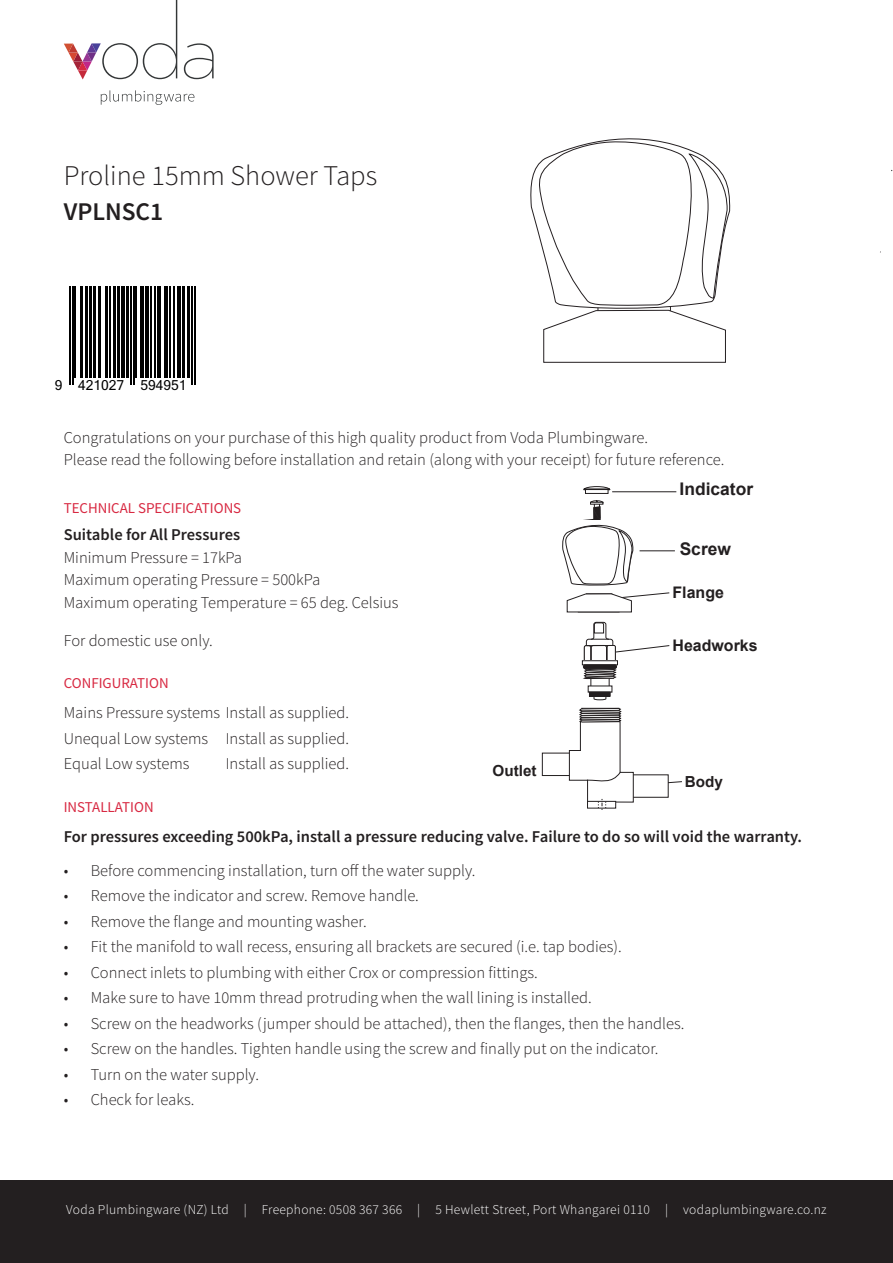
<style>
.page{position:relative;width:893px;height:1263px;background:#fff}
.page>*{position:absolute;margin:0;border:0;box-sizing:border-box;transform-origin:0 0}
.t1{font:300 28.5px "Source Sans Pro";color:#231f20}
.t2{font:600 25.5px "Source Sans Pro";color:#231f20}
.t3{font:700 17.4px "Arial";color:#231f20}
.t4{font:300 16.5px/22.5px "Source Sans Pro";color:#231f20}
.t5{font:600 16.5px "Source Sans Pro";color:#231f20}
.t6{font:700 15.9px "Arial";color:#231f20}
.t7{font:700 15.3px "Arial";color:#231f20}
.Sub_Heading{font:15px "Source Sans Pro";color:#d82942}
.t8{font:13.8px "Microsoft Sans Serif";color:#000}
.t9{font:300 13.5px "Source Sans Pro";letter-spacing:.02em;color:#fff}
</style>
<div class="page">
<hr style="left:69px;top:286px;width:2px;height:99px;background:#000">
<hr style="left:72px;top:286px;width:1px;height:99px;background:#000">
<hr style="left:75px;top:286px;width:1px;height:92px;background:#000">
<hr style="left:80px;top:286px;width:3px;height:92px;background:#000">
<hr style="left:85px;top:286px;width:3px;height:92px;background:#000">
<hr style="left:89px;top:286px;width:3px;height:92px;background:#000">
<hr style="left:93px;top:286px;width:3px;height:92px;background:#000">
<hr style="left:99px;top:286px;width:2px;height:92px;background:#000">
<hr style="left:105px;top:286px;width:3px;height:92px;background:#000">
<hr style="left:109px;top:286px;width:1px;height:92px;background:#000">
<hr style="left:113px;top:286px;width:3px;height:92px;background:#000">
<hr style="left:117px;top:286px;width:3px;height:92px;background:#000">
<hr style="left:121px;top:286px;width:4px;height:92px;background:#000">
<hr style="left:126px;top:286px;width:3px;height:92px;background:#000">
<hr style="left:130px;top:286px;width:2px;height:99px;background:#000">
<hr style="left:133px;top:286px;width:1px;height:99px;background:#000">
<hr style="left:136px;top:286px;width:1px;height:92px;background:#000">
<hr style="left:140px;top:286px;width:4px;height:92px;background:#000">
<hr style="left:145px;top:286px;width:4px;height:92px;background:#000">
<hr style="left:150px;top:286px;width:2px;height:92px;background:#000">
<hr style="left:154px;top:286px;width:2px;height:92px;background:#000">
<hr style="left:157px;top:286px;width:4px;height:92px;background:#000">
<hr style="left:164px;top:286px;width:4px;height:92px;background:#000">
<hr style="left:169px;top:286px;width:1px;height:92px;background:#000">
<hr style="left:173px;top:286px;width:1px;height:92px;background:#000">
<hr style="left:177px;top:286px;width:4px;height:92px;background:#000">
<hr style="left:182px;top:286px;width:3px;height:92px;background:#000">
<hr style="left:188px;top:286px;width:2px;height:92px;background:#000">
<hr style="left:192px;top:286px;width:1px;height:99px;background:#000">
<hr style="left:194px;top:286px;width:1px;height:99px;background:#000">
<div style="left:0;top:1180px;width:893px;height:83px;background:#231f20"></div>
<svg style="left:184px;top:43px;width:30px;height:36px"></svg>
<svg style="left:64px;top:0;width:113px;height:79px"></svg>
<svg style="left:101px;top:90px;width:93px;height:15px"></svg>
<svg style="left:562px;top:500px;width:72px;height:86px"></svg>
<svg style="left:583px;top:486px;width:28px;height:4px"></svg>
<div style="left:585px;top:489px;width:23px;height:5px;border:1px solid #231f20"></div>
<hr style="left:612px;top:491px;width:64px;height:1px;background:#231f20">
<hr style="left:640px;top:551px;width:35px;height:1px;background:#231f20">
<div style="left:542px;top:753px;width:44px;height:23px;border:1px solid #231f20"></div>
<svg style="left:569px;top:708px;width:113px;height:102px"></svg>
<svg style="left:567px;top:592px;width:103px;height:108px"></svg>
<div style="left:588px;top:686px;width:24px;height:6px;background:#fff"></div>
<div style="left:589px;top:692px;width:21px;height:4px;border:1px solid #231f20"></div>
<svg style="left:530px;top:138px;width:200px;height:225px"></svg>
<p class="t1" style="left:64px;top:158px;width:315px">Proline 15mm Shower Taps</p>
<p class="t2" style="left:64px;top:196px;width:101px">VPLNSC1</p>
<p class="t8" style="left:55px;top:376px;width:133px">9 421027 594951</p>
<p class="t4" style="left:64px;top:426px;width:662px">Congratulations on your purchase of this high quality product from Voda Plumbingware.<br>Please read the following before installation and retain (along with your receipt) for future reference.</p>
<p class="Sub_Heading" style="left:64px;top:499px;width:179px">TECHNICAL SPECIFICATIONS</p>
<p class="t5" style="left:64px;top:524px;width:178px">Suitable for All Pressures</p>
<p class="t4" style="left:64px;top:546px;width:180px">Minimum Pressure = 17kPa</p>
<p class="t4" style="left:64px;top:569px;width:258px">Maximum operating Pressure = 500kPa</p>
<p class="t4" style="left:64px;top:591px;width:336px">Maximum operating Temperature = 65 deg. Celsius</p>
<p class="t4" style="left:64px;top:629px;width:151px">For domestic use only.</p>
<p class="Sub_Heading" style="left:64px;top:674px;width:106px">CONFIGURATION</p>
<p class="t4" style="left:64px;top:702px;width:287px">Mains Pressure systems Install as supplied.</p>
<p class="t4" style="left:64px;top:727px;width:287px">Unequal Low systems Install as supplied.</p>
<p class="t4" style="left:64px;top:753px;width:127px">Equal Low systems</p>
<p class="t4" style="left:226px;top:753px;width:125px">Install as supplied.</p>
<p class="Sub_Heading" style="left:64px;top:797px;width:91px">INSTALLATION</p>
<p class="t5" style="left:64px;top:826px;width:740px">For pressures exceeding 500kPa, install a pressure reducing valve. Failure to do so will void the warranty.</p>
<p class="t4" style="left:64px;top:859px;width:413px">• Before commencing installation, turn off the water supply.</p>
<p class="t4" style="left:64px;top:884px;width:357px">• Remove the indicator and screw. Remove handle.</p>
<p class="t4" style="left:64px;top:910px;width:305px">• Remove the flange and mounting washer.</p>
<p class="t4" style="left:64px;top:935px;width:559px">• Fit the manifold to wall recess, ensuring all brackets are secured (i.e. tap bodies).</p>
<p class="t4" style="left:64px;top:961px;width:475px">• Connect inlets to plumbing with either Crox or compression fittings.</p>
<p class="t4" style="left:64px;top:986px;width:529px">• Make sure to have 10mm thread protruding when the wall lining is installed.</p>
<p class="t4" style="left:64px;top:1012px;width:622px">• Screw on the headworks (jumper should be attached), then the flanges, then the handles.</p>
<p class="t4" style="left:64px;top:1037px;width:596px">• Screw on the handles. Tighten handle using the screw and finally put on the indicator.</p>
<p class="t4" style="left:64px;top:1063px;width:197px">• Turn on the water supply.</p>
<p class="t4" style="left:64px;top:1088px;width:132px">• Check for leaks.</p>
<p class="t3" style="left:680px;top:477px;width:75px">Indicator</p>
<p class="t3" style="left:680px;top:537px;width:53px">Screw</p>
<p class="t6" style="left:672px;top:581px;width:53px">Flange</p>
<p class="t6" style="left:672px;top:634px;width:87px">Headworks</p>
<p class="t7" style="left:493px;top:759px;width:46px">Outlet</p>
<p class="t7" style="left:685px;top:771px;width:40px">Body</p>
<p class="t9" style="left:66px;top:1201px;width:762px">Voda Plumbingware (NZ) Ltd | Freephone: 0508 367 366 | 5 Hewlett Street, Port Whangarei 0110 | vodaplumbingware.co.nz</p>
</div>
